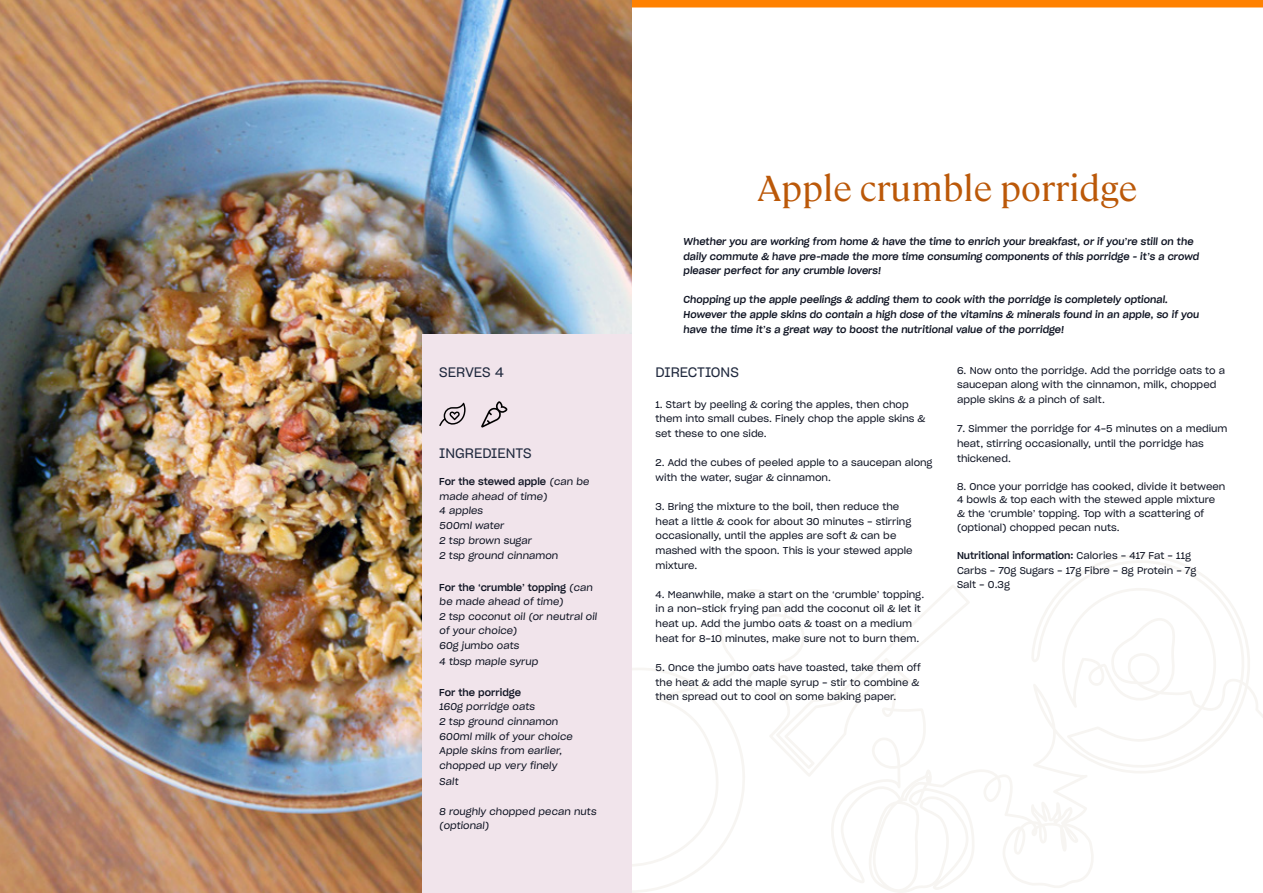
<style>
.page{position:relative;width:1263px;height:893px;background:#fff}
.page>*{position:absolute;margin:0;border:0;box-sizing:border-box;transform-origin:0 0}
.t1{font:36px "Cambon";color:#bb5808}
.t2{font:13.5px "Sharp Grotesk Book 20";letter-spacing:-.005em;color:#20293e}
.t3{font:9.75px/14.7px "Sharp Grotesk Book 20";color:#0f1423}
.t4{font:9.75px/14.7px "Sharp Grotesk Medium 20";color:#0f1423}
.s1{font-family:"Sharp Grotesk Book 20"}
</style>
<div class="page">
<div style="left:0;top:0;width:1263px;height:8px;background:#ff8100"></div>
<svg style="left:631px;top:539px;width:632px;height:354px"></svg>
<img style="left:0;top:0;width:631px;height:893px">
<div style="left:422px;top:334px;width:209px;height:559px;background:#f1e4eb"></div>
<svg style="left:439px;top:403px;width:26px;height:23px"></svg>
<svg style="left:481px;top:401px;width:26px;height:26px"></svg>
<h2 class="t2" style="left:439px;top:361px;width:66px">SERVES 4</h2>
<h2 class="t2" style="left:439px;top:442px;width:94px">INGREDIENTS</h2>
<p class="t4" style="left:439px;top:474px;width:153px">For the stewed apple <span class="s1">(can be</span></p>
<p class="t3" style="left:439px;top:488px;width:111px">made ahead of time)<br>4 apples<br>500ml water<br>2 tsp brown sugar</p>
<p class="t3" style="left:439px;top:548px;width:122px">2 tsp ground cinnamon</p>
<p class="t4" style="left:439px;top:579px;width:156px">For the ‘crumble’ topping <span class="s1">(can</span></p>
<p class="t3" style="left:439px;top:594px;width:161px">be made ahead of time)<br>2 tsp coconut oil (or neutral oil of your choice)<br>60g jumbo oats</p>
<p class="t3" style="left:439px;top:653px;width:102px">4 tbsp maple syrup</p>
<p class="t4" style="left:439px;top:684px;width:83px">For the porridge</p>
<p class="t3" style="left:439px;top:699px;width:136px">160g porridge oats<br>2 tsp ground cinnamon<br>600ml milk of your choice<br>Apple skins from earlier, chopped up very finely</p>
<p class="t3" style="left:439px;top:773px;width:22px">Salt</p>
<p class="t3" style="left:439px;top:803px;width:160px">8 roughly chopped pecan nuts (optional)</p>
<h1 class="t1" style="left:757px;top:162px;width:381px">Apple crumble porridge</h1>
<p class="t4" style="left:683px;top:233px;width:519px">Whether you are working from home &amp; have the time to enrich your breakfast, or if you’re still on the daily commute &amp; have pre-made the more time consuming components of this porridge - it’s a crowd pleaser perfect for any crumble lovers!</p>
<p class="t4" style="left:683px;top:292px;width:519px">Chopping up the apple peelings &amp; adding them to cook with the porridge is completely optional.<br>However the apple skins do contain a high dose of the vitamins &amp; minerals found in an apple, so if you have the time it’s a great way to boost the nutritional value of the porridge!</p>
<p class="t3" style="left:957px;top:362px;width:269px">6. Now onto the porridge. Add the porridge oats to a saucepan along with the cinnamon, milk, chopped apple skins &amp; a pinch of salt.</p>
<p class="t3" style="left:957px;top:421px;width:272px">7. Simmer the porridge for 4-5 minutes on a medium heat, stirring occasionally, until the porridge has thickened.</p>
<p class="t3" style="left:957px;top:479px;width:270px;line-height:13.6px">8. Once your porridge has cooked, divide it between 4 bowls &amp; top each with the stewed apple mixture &amp; the ‘crumble’ topping. Top with a scattering of (optional) chopped pecan nuts.</p>
<p class="t4" style="left:957px;top:548px;width:236px">Nutritional information: <span class="s1">Calories - 417 Fat - 11g</span></p>
<p class="t3" style="left:957px;top:562px;width:241px">Carbs - 70g Sugars - 17g Fibre - 8g Protein - 7g<br>Salt - 0.3g</p>
<h2 class="t2" style="left:655px;top:362px;width:85px">DIRECTIONS</h2>
<p class="t3" style="left:655px;top:396px;width:271px">1. Start by peeling &amp; coring the apples, then chop them into small cubes. Finely chop the apple skins &amp; set these to one side.</p>
<p class="t3" style="left:655px;top:455px;width:278px">2. Add the cubes of peeled apple to a saucepan along with the water, sugar &amp; cinnamon.</p>
<p class="t3" style="left:655px;top:499px;width:258px">3. Bring the mixture to the boil, then reduce the heat a little &amp; cook for about 30 minutes - stirring occasionally, until the apples are soft &amp; can be mashed with the spoon. This is your stewed apple mixture.</p>
<p class="t3" style="left:655px;top:586px;width:270px">4. Meanwhile, make a start on the ‘crumble’ topping. in a non-stick frying pan add the coconut oil &amp; let it heat up. Add the jumbo oats &amp; toast on a medium heat for 8-10 minutes, make sure not to burn them.</p>
<p class="t3" style="left:655px;top:659px;width:267px">5. Once the jumbo oats have toasted, take them off the heat &amp; add the maple syrup - stir to combine &amp; then spread out to cool on some baking paper.</p>
</div>
